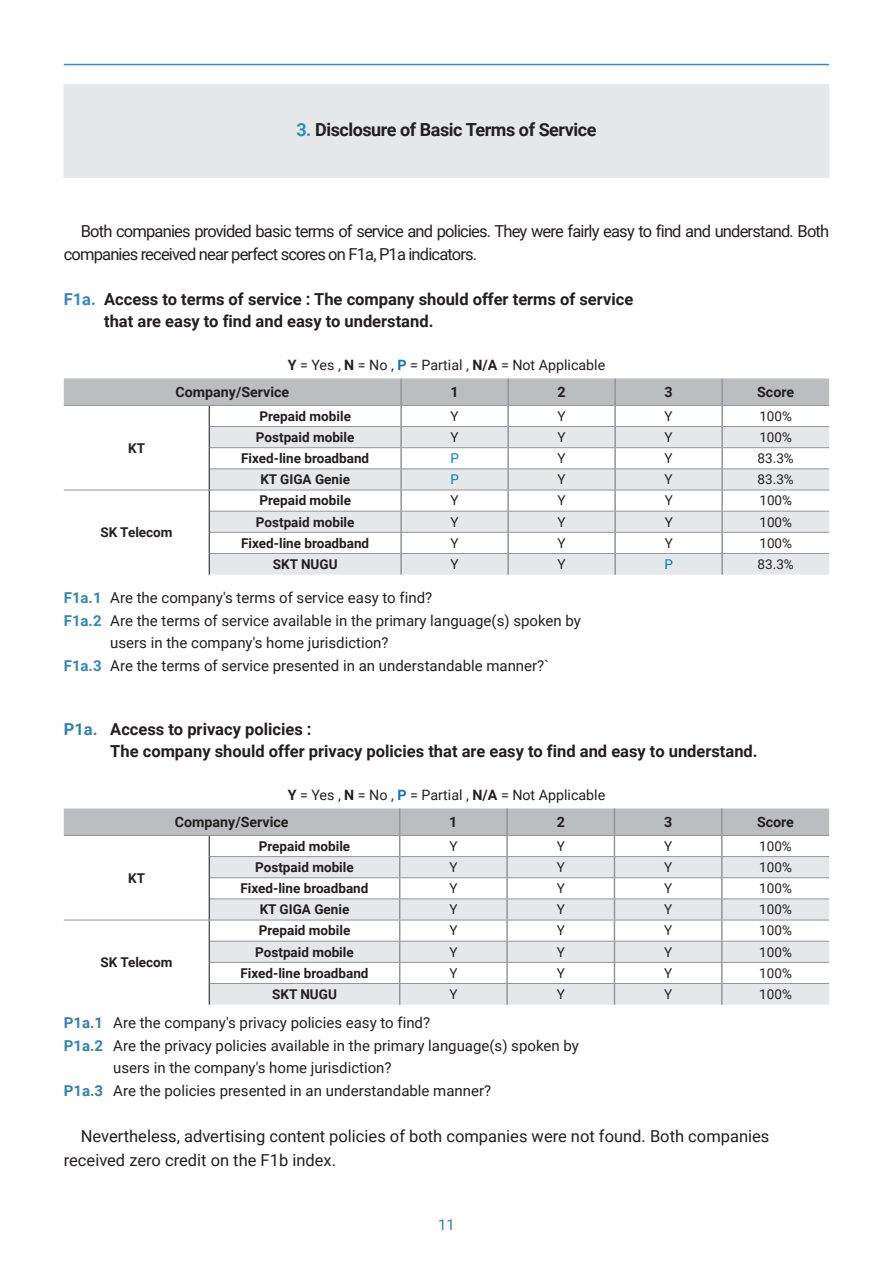
<style>
.page{position:relative;width:893px;height:1263px;background:#fff}
.page>*{position:absolute;margin:0;border:0;box-sizing:border-box;transform-origin:0 0}
.t1{font:700 18px "Roboto";letter-spacing:-.025em;color:#231f20}
.t2{font:700 16.5px/22.5px "Roboto";color:#231f20}
.t3{font:16.5px/22.5px "Roboto";letter-spacing:-.05em;color:#231f20}
.t4{font:16.5px/24px "Roboto";color:#231f20}
.t5{font:15px "Roboto";color:#231f20}
.t6{font:15px "Roboto";color:#3382ae}
.t7{font:14.25px "Roboto";color:#231f20}
.t8{font:700 14.25px "Roboto";color:#231f20}
.t9{font:700 13.5px "Roboto";color:#231f20}
.t10{font:13.5px "Roboto";color:#231f20}
.t11{font:13.5px "Roboto";color:#007ec5}
.s1{color:#2b91c5}
.s2{color:#3189b8}
.s3{font-weight:700}
.s4{font-weight:700;color:#1474b7}
.s5{font-weight:700;color:#3189b8}
.s6{color:#3382ae}
.s7{font-weight:700;color:#3382ae}
</style>
<div class="page">
<div style="left:64px;top:84px;width:765px;height:94px;background:#e6e7e9"></div>
<svg style="left:64px;top:378px;width:765px;height:197px"></svg>
<svg style="left:64px;top:808px;width:765px;height:197px"></svg>
<hr style="left:64px;top:64px;width:765px;height:1px;background:#2b91c5">
<p class="t1" style="left:296px;top:117px;width:302px"><span class="s1">3.</span> Disclosure of Basic Terms of Service</p>
<p class="t3" style="left:64px;top:220px;width:767px;text-indent:17px">Both companies provided basic terms of service and policies. They were fairly easy to find and understand. Both companies received near perfect scores on F1a, P1a indicators.</p>
<p class="t2" style="left:104px;top:287px;width:531px;text-indent:-40px"><span class="s2">F1a.</span> Access to terms of service : The company should offer terms of service that are easy to find and easy to understand.</p>
<p class="t7" style="left:288px;top:355px;width:319px"><span class="s3">Y</span> = Yes , <span class="s3">N</span> = No , <span class="s4">P</span> = Partial , <span class="s3">N/A</span> = Not Applicable</p>
<p class="t9" style="left:128px;top:438px;width:18px">KT</p>
<p class="t8" style="left:176px;top:382px;width:115px">Company/Service</p>
<p class="t8" style="left:451px;top:382px;width:10px">1</p>
<p class="t8" style="left:558px;top:382px;width:10px">2</p>
<p class="t8" style="left:665px;top:382px;width:10px">3</p>
<p class="t8" style="left:757px;top:382px;width:39px">Score</p>
<p class="t9" style="left:259px;top:406px;width:93px">Prepaid mobile</p>
<p class="t10" style="left:451px;top:406px;width:10px">Y</p>
<p class="t10" style="left:558px;top:406px;width:10px">Y</p>
<p class="t10" style="left:665px;top:406px;width:10px">Y</p>
<p class="t10" style="left:759px;top:406px;width:34px">100%</p>
<p class="t9" style="left:256px;top:428px;width:100px">Postpaid mobile</p>
<p class="t10" style="left:451px;top:428px;width:10px">Y</p>
<p class="t10" style="left:558px;top:428px;width:10px">Y</p>
<p class="t10" style="left:665px;top:428px;width:10px">Y</p>
<p class="t10" style="left:759px;top:428px;width:34px">100%</p>
<p class="t9" style="left:241px;top:449px;width:129px">Fixed-line broadband</p>
<p class="t11" style="left:450px;top:449px;width:10px">P</p>
<p class="t10" style="left:558px;top:449px;width:10px">Y</p>
<p class="t10" style="left:665px;top:449px;width:10px">Y</p>
<p class="t10" style="left:758px;top:449px;width:38px">83.3%</p>
<p class="t9" style="left:260px;top:470px;width:91px">KT GIGA Genie</p>
<p class="t11" style="left:450px;top:470px;width:10px">P</p>
<p class="t10" style="left:558px;top:470px;width:10px">Y</p>
<p class="t10" style="left:665px;top:470px;width:10px">Y</p>
<p class="t10" style="left:758px;top:470px;width:38px">83.3%</p>
<p class="t9" style="left:100px;top:523px;width:74px">SK Telecom</p>
<p class="t9" style="left:259px;top:491px;width:93px">Prepaid mobile</p>
<p class="t10" style="left:451px;top:491px;width:10px">Y</p>
<p class="t10" style="left:558px;top:491px;width:10px">Y</p>
<p class="t10" style="left:665px;top:491px;width:10px">Y</p>
<p class="t10" style="left:759px;top:491px;width:34px">100%</p>
<p class="t9" style="left:256px;top:512px;width:100px">Postpaid mobile</p>
<p class="t10" style="left:451px;top:512px;width:10px">Y</p>
<p class="t10" style="left:558px;top:512px;width:10px">Y</p>
<p class="t10" style="left:665px;top:512px;width:10px">Y</p>
<p class="t10" style="left:759px;top:512px;width:34px">100%</p>
<p class="t9" style="left:241px;top:533px;width:129px">Fixed-line broadband</p>
<p class="t10" style="left:451px;top:533px;width:10px">Y</p>
<p class="t10" style="left:558px;top:533px;width:10px">Y</p>
<p class="t10" style="left:665px;top:533px;width:10px">Y</p>
<p class="t10" style="left:759px;top:533px;width:34px">100%</p>
<p class="t9" style="left:273px;top:555px;width:66px">SKT NUGU</p>
<p class="t10" style="left:451px;top:555px;width:10px">Y</p>
<p class="t10" style="left:558px;top:555px;width:10px">Y</p>
<p class="t11" style="left:664px;top:555px;width:10px">P</p>
<p class="t10" style="left:758px;top:555px;width:38px">83.3%</p>
<p class="t5" style="left:64px;top:587px;width:370px"><span class="s5">F1a.1</span> Are the company's terms of service easy to find?</p>
<p class="t5" style="left:64px;top:610px;width:519px"><span class="s5">F1a.2</span> Are the terms of service available in the primary language(s) spoken by</p>
<p class="t5" style="left:110px;top:632px;width:280px">users in the company's home jurisdiction?</p>
<p class="t5" style="left:64px;top:655px;width:487px"><span class="s5">F1a.3</span> Are the terms of service presented in an understandable manner?`</p>
<p class="t2" style="left:110px;top:717px;width:649px;text-indent:-46px"><span class="s6">P1a.</span> Access to privacy policies :<br>The company should offer privacy policies that are easy to find and easy to understand.</p>
<p class="t7" style="left:288px;top:785px;width:319px"><span class="s3">Y</span> = Yes , <span class="s3">N</span> = No , <span class="s4">P</span> = Partial , <span class="s3">N/A</span> = Not Applicable</p>
<p class="t9" style="left:128px;top:868px;width:18px">KT</p>
<p class="t8" style="left:175px;top:812px;width:115px">Company/Service</p>
<p class="t8" style="left:449px;top:812px;width:10px">1</p>
<p class="t8" style="left:557px;top:812px;width:10px">2</p>
<p class="t8" style="left:664px;top:812px;width:10px">3</p>
<p class="t8" style="left:757px;top:812px;width:39px">Score</p>
<p class="t9" style="left:259px;top:836px;width:93px">Prepaid mobile</p>
<p class="t10" style="left:449px;top:836px;width:10px">Y</p>
<p class="t10" style="left:557px;top:836px;width:10px">Y</p>
<p class="t10" style="left:664px;top:836px;width:10px">Y</p>
<p class="t10" style="left:759px;top:836px;width:34px">100%</p>
<p class="t9" style="left:255px;top:858px;width:100px">Postpaid mobile</p>
<p class="t10" style="left:449px;top:858px;width:10px">Y</p>
<p class="t10" style="left:557px;top:858px;width:10px">Y</p>
<p class="t10" style="left:664px;top:858px;width:10px">Y</p>
<p class="t10" style="left:759px;top:858px;width:34px">100%</p>
<p class="t9" style="left:240px;top:879px;width:129px">Fixed-line broadband</p>
<p class="t10" style="left:449px;top:879px;width:10px">Y</p>
<p class="t10" style="left:557px;top:879px;width:10px">Y</p>
<p class="t10" style="left:664px;top:879px;width:10px">Y</p>
<p class="t10" style="left:759px;top:879px;width:34px">100%</p>
<p class="t9" style="left:260px;top:900px;width:91px">KT GIGA Genie</p>
<p class="t10" style="left:449px;top:900px;width:10px">Y</p>
<p class="t10" style="left:557px;top:900px;width:10px">Y</p>
<p class="t10" style="left:664px;top:900px;width:10px">Y</p>
<p class="t10" style="left:759px;top:900px;width:34px">100%</p>
<p class="t9" style="left:259px;top:921px;width:93px">Prepaid mobile</p>
<p class="t10" style="left:449px;top:921px;width:10px">Y</p>
<p class="t10" style="left:557px;top:921px;width:10px">Y</p>
<p class="t10" style="left:664px;top:921px;width:10px">Y</p>
<p class="t10" style="left:759px;top:921px;width:34px">100%</p>
<p class="t9" style="left:255px;top:942px;width:100px">Postpaid mobile</p>
<p class="t10" style="left:449px;top:942px;width:10px">Y</p>
<p class="t10" style="left:557px;top:942px;width:10px">Y</p>
<p class="t10" style="left:664px;top:942px;width:10px">Y</p>
<p class="t10" style="left:759px;top:942px;width:34px">100%</p>
<p class="t9" style="left:241px;top:963px;width:129px">Fixed-line broadband</p>
<p class="t10" style="left:449px;top:963px;width:10px">Y</p>
<p class="t10" style="left:557px;top:963px;width:10px">Y</p>
<p class="t10" style="left:664px;top:963px;width:10px">Y</p>
<p class="t10" style="left:759px;top:963px;width:34px">100%</p>
<p class="t9" style="left:272px;top:985px;width:66px">SKT NUGU</p>
<p class="t10" style="left:449px;top:985px;width:10px">Y</p>
<p class="t10" style="left:557px;top:985px;width:10px">Y</p>
<p class="t10" style="left:664px;top:985px;width:10px">Y</p>
<p class="t10" style="left:759px;top:985px;width:34px">100%</p>
<p class="t5" style="left:64px;top:1012px;width:368px"><span class="s7">P1a.1</span> Are the company's privacy policies easy to find?</p>
<p class="t5" style="left:64px;top:1035px;width:516px"><span class="s7">P1a.2</span> Are the privacy policies available in the primary language(s) spoken by</p>
<p class="t5" style="left:113px;top:1057px;width:280px">users in the company's home jurisdiction?</p>
<p class="t5" style="left:64px;top:1080px;width:429px"><span class="s7">P1a.3</span> Are the policies presented in an understandable manner?</p>
<p class="t4" style="left:64px;top:1123px;width:707px;text-indent:17px">Nevertheless, advertising content policies of both companies were not found. Both companies received zero credit on the F1b index.</p>
<p class="t9" style="left:100px;top:953px;width:74px">SK Telecom</p>
<p class="t6" style="left:438px;top:1214px;width:18px">11</p>
</div>
